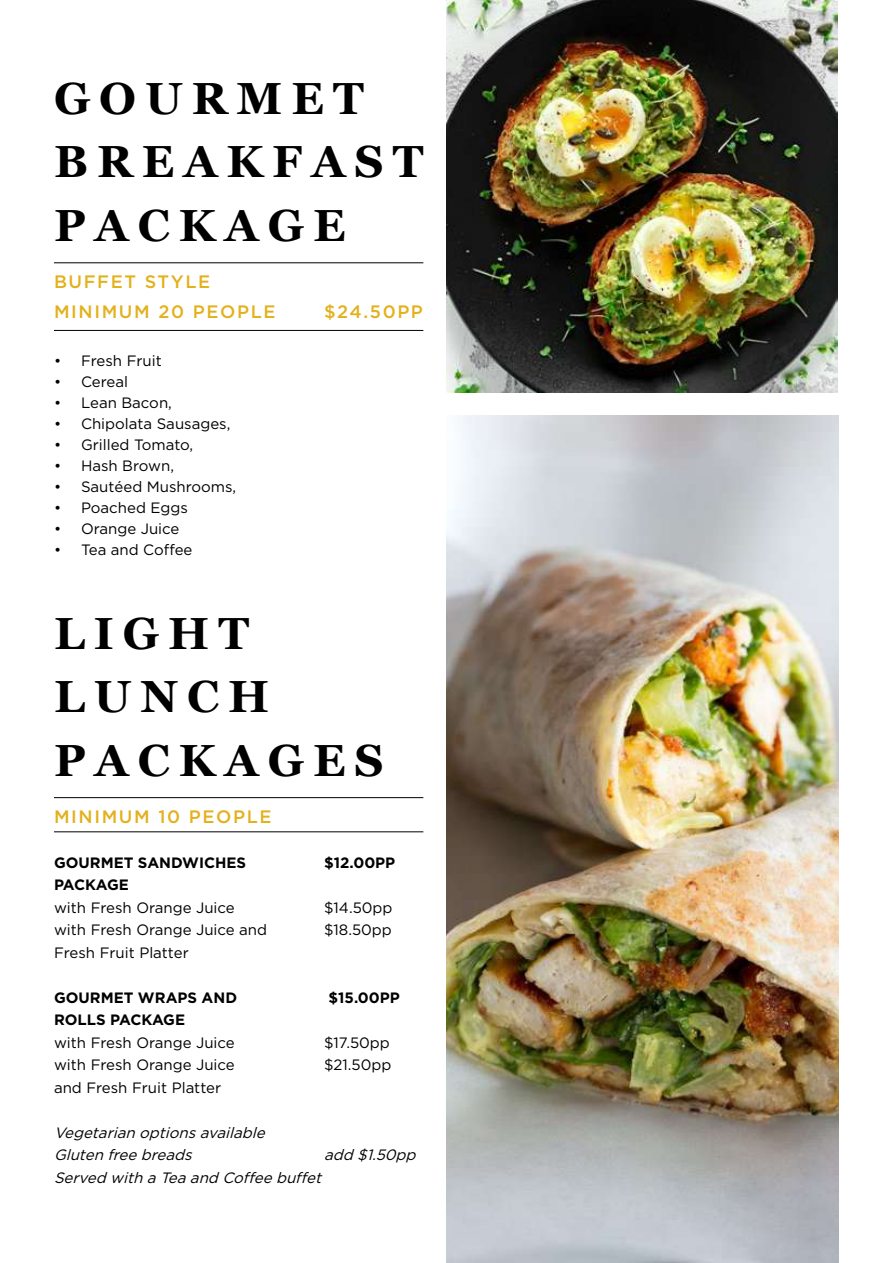
<style>
.page{position:relative;width:893px;height:1263px;background:#fff}
.page>*{position:absolute;margin:0;border:0;box-sizing:border-box;transform-origin:0 0}
.t1{font:700 45px/63.3px "Georgia";letter-spacing:.2em;color:#000}
.t2{font:500 18px/30px "Gotham";letter-spacing:.09em;color:#e3b11c}
.t3{font:15px "Gotham";color:#000}
.t4{font:italic 15px/22.5px "Gotham";color:#000}
.t5{font:700 15px "Gotham";color:#000}
.t6{font:700 15px "Gotham";letter-spacing:-.03em;color:#000}
</style>
<div class="page">
<hr style="left:54px;top:262px;width:369px;height:1px;background:#000">
<hr style="left:54px;top:330px;width:369px;height:1px;background:#000">
<hr style="left:54px;top:797px;width:369px;height:1px;background:#000">
<hr style="left:54px;top:831px;width:369px;height:1px;background:#000">
<img style="left:446px;top:0;width:392px;height:393px">
<img style="left:446px;top:416px;width:393px;height:847px">
<h1 class="t1" style="left:54px;top:65px;width:371px">GOURMET<br>BREAKFAST<br>PACKAGE</h1>
<p class="t2" style="left:54px;top:266px;width:223px">BUFFET STYLE<br>MINIMUM 20 PEOPLE</p>
<p class="t3" style="left:54px;top:352px;width:109px">• Fresh Fruit</p>
<p class="t3" style="left:54px;top:373px;width:76px">• Cereal</p>
<p class="t3" style="left:54px;top:394px;width:119px">• Lean Bacon,</p>
<p class="t3" style="left:54px;top:415px;width:178px">• Chipolata Sausages,</p>
<p class="t3" style="left:54px;top:436px;width:141px">• Grilled Tomato,</p>
<p class="t3" style="left:54px;top:457px;width:122px">• Hash Brown,</p>
<p class="t3" style="left:54px;top:478px;width:184px">• Sautéed Mushrooms,</p>
<p class="t3" style="left:54px;top:499px;width:135px">• Poached Eggs</p>
<p class="t3" style="left:54px;top:520px;width:127px">• Orange Juice</p>
<p class="t3" style="left:54px;top:541px;width:140px">• Tea and Coffee</p>
<p class="t2" style="left:324px;top:296px;width:100px">$24.50PP</p>
<h1 class="t1" style="left:54px;top:599px;width:331px">LIGHT<br>LUNCH<br>PACKAGES</h1>
<p class="t2" style="left:54px;top:801px;width:219px">MINIMUM 10 PEOPLE</p>
<p class="t5" style="left:54px;top:854px;width:194px">GOURMET SANDWICHES</p>
<p class="t5" style="left:324px;top:854px;width:73px">$12.00PP</p>
<p class="t6" style="left:54px;top:876px;width:76px">PACKAGE</p>
<p class="t3" style="left:54px;top:899px;width:182px">with Fresh Orange Juice</p>
<p class="t3" style="left:324px;top:899px;width:70px">$14.50pp</p>
<p class="t3" style="left:54px;top:922px;width:215px">with Fresh Orange Juice and</p>
<p class="t3" style="left:324px;top:922px;width:69px">$18.50pp</p>
<p class="t3" style="left:54px;top:944px;width:136px">Fresh Fruit Platter</p>
<p class="t5" style="left:54px;top:989px;width:185px">GOURMET WRAPS AND</p>
<p class="t5" style="left:328px;top:989px;width:73px">$15.00PP</p>
<p class="t5" style="left:54px;top:1011px;width:133px">ROLLS PACKAGE</p>
<p class="t3" style="left:54px;top:1034px;width:182px">with Fresh Orange Juice</p>
<p class="t3" style="left:324px;top:1034px;width:67px">$17.50pp</p>
<p class="t3" style="left:54px;top:1057px;width:182px">with Fresh Orange Juice</p>
<p class="t3" style="left:324px;top:1057px;width:69px">$21.50pp</p>
<p class="t3" style="left:54px;top:1079px;width:169px">and Fresh Fruit Platter</p>
<p class="t4" style="left:54px;top:1121px;width:216px">Vegetarian optionsavailable<br>Gluten free breads</p>
<p class="t4" style="left:54px;top:1143px;width:367px;text-indent:270px">add $1.50pp<br>Served with a Tea and Coffee buffet</p>
</div>
